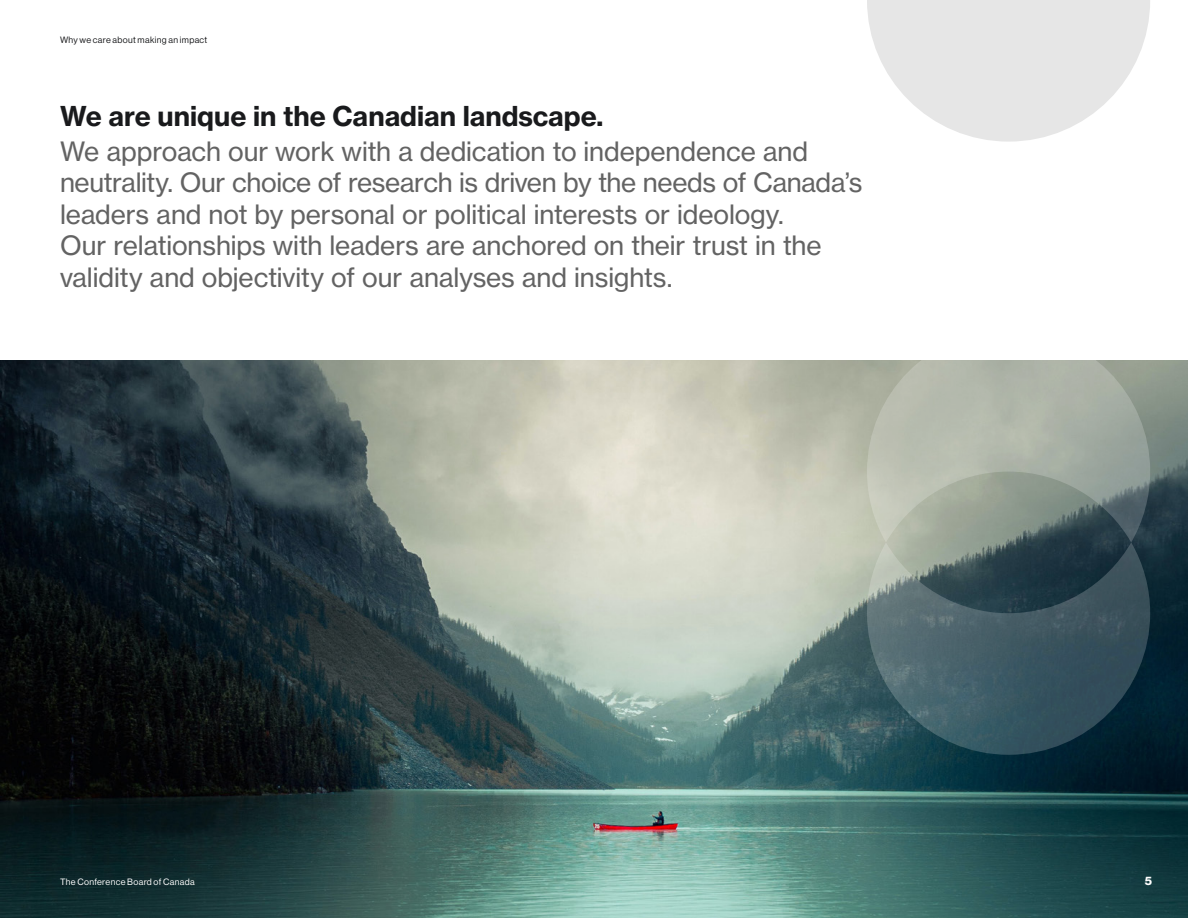
<style>
.page{position:relative;width:1188px;height:918px;background:#fff}
.page>*{position:absolute;margin:0;border:0;box-sizing:border-box;transform-origin:0 0}
.t1{font:27px "N Haas Grotesk TX Pro 75 Bd";color:#191a1c}
.t2{font:26.25px/31.5px "N Haas Grotesk TX Pro 55 Rg";letter-spacing:-.005em;color:#636363}
.t3{font:12px "N Haas Grotesk DS Pro 75 Bd";color:#fff}
.t4{font:9px "N Haas Grotesk DS Pro 55 Rg";letter-spacing:.035em;color:#191a1c}
.t5{font:9px "N Haas Grotesk DS Pro 55 Rg";letter-spacing:.035em;color:#fff}
</style>
<div class="page">
<img style="left:0;top:360px;width:1188px;height:558px">
<svg style="left:867px;top:360px;width:283px;height:395px;background:#6a7c7b"></svg>
<svg style="left:867px;top:0;width:283px;height:142px"></svg>
<p class="t4" style="left:60px;top:35px;width:149px">Why we care about making an impact</p>
<p class="t1" style="left:60px;top:99px;width:545px">We are unique in the Canadian landscape.</p>
<p class="t2" style="left:60px;top:135px;width:804px">We approach our work with a dedication to independence and neutrality. Our choice of research is driven by the needs of Canada’s leaders and not by personal or political interests or ideology.<br>Our relationships with leaders are anchored on their trust in the validity and objectivity of our analyses and insights.</p>
<p class="t5" style="left:60px;top:877px;width:136px">The Conference Board of Canada</p>
<p class="t3" style="left:1145px;top:874px;width:9px">5</p>
</div>
